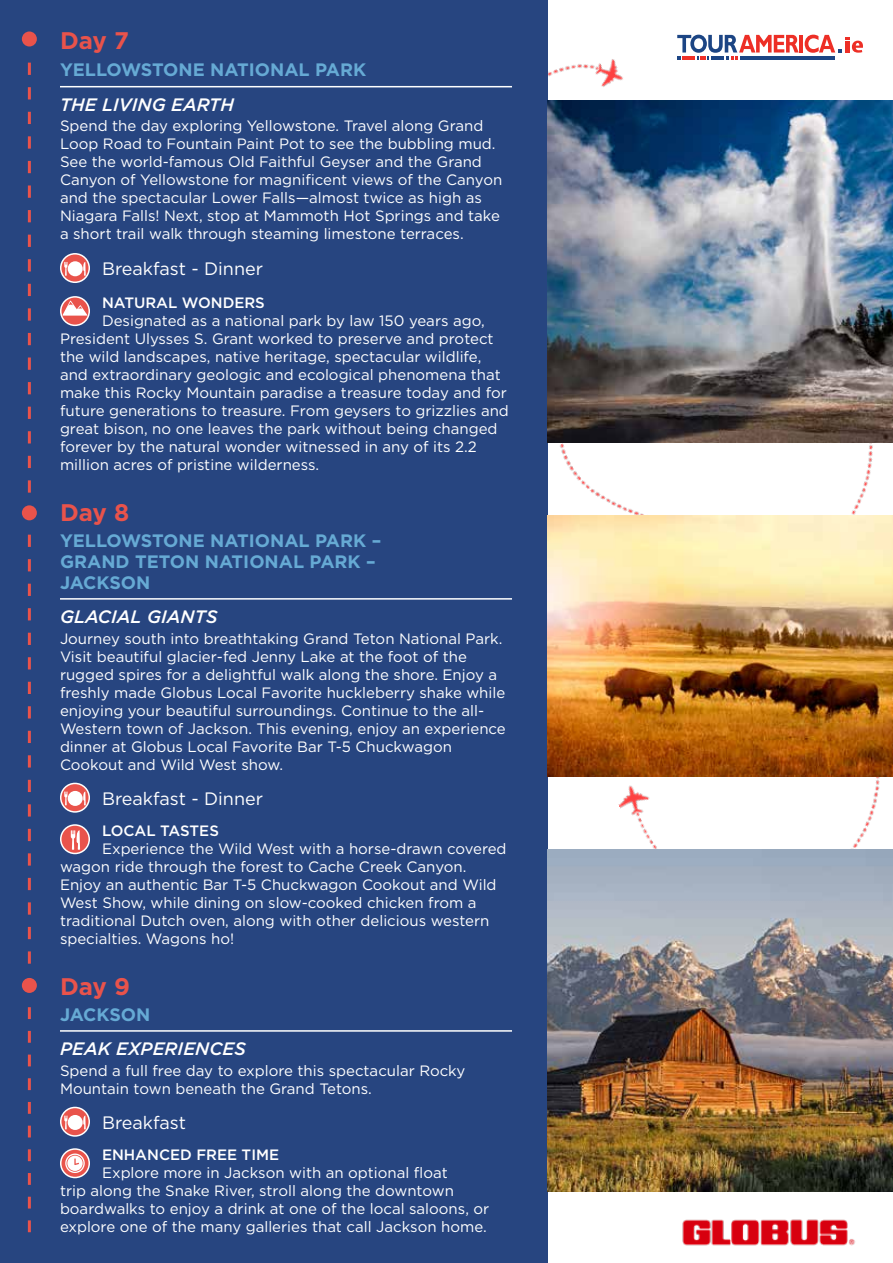
<style>
.page{position:relative;width:893px;height:1263px;background:#fff}
.page>*{position:absolute;margin:0;border:0;box-sizing:border-box;transform-origin:0 0}
.t1{font:700 24px "Gotham";letter-spacing:-.01em;color:#e9534b}
.t2{font:700 18px/21px "Gotham";color:#66aad4}
.t3{font:italic 500 18px "Gotham";color:#fff}
.t4{font:18px "Gotham";color:#fff}
.t5{font:15px/18px "Gotham";color:#fff}
.t6{font:500 15px "Gotham";color:#fff}
</style>
<div class="page">
<img style="left:548px;top:442px;width:345px;height:407px">
<div style="left:0;top:0;width:548px;height:1263px;background:#274580"></div>
<img style="left:682px;top:1219px;width:173px;height:27px">
<hr style="left:799px;top:35px;width:4px;height:18px;background:#ed2f26">
<svg style="left:677px;top:35px;width:122px;height:25px"></svg>
<hr style="left:711px;top:56px;width:13px;height:4px;background:#1c4584">
<hr style="left:741px;top:56px;width:94px;height:4px;background:#1c4584">
<svg style="left:805px;top:35px;width:58px;height:18px"></svg>
<img style="left:548px;top:849px;width:345px;height:343px">
<img style="left:548px;top:100px;width:345px;height:342px">
<img style="left:548px;top:516px;width:345px;height:260px">
<div style="left:22px;top:32px;width:15px;height:15px;background:#e9534b;border-radius:50%"></div>
<div style="left:22px;top:505px;width:15px;height:15px;background:#e9534b;border-radius:50%"></div>
<svg style="left:28px;top:63px;width:3px;height:430px"></svg>
<svg style="left:28px;top:535px;width:3px;height:429px"></svg>
<hr style="left:60px;top:1030px;width:452px;height:2px;background:#fff">
<hr style="left:60px;top:86px;width:452px;height:1px;background:#fff">
<hr style="left:60px;top:598px;width:452px;height:2px;background:#fff">
<svg style="left:28px;top:1007px;width:3px;height:225px"></svg>
<div style="left:22px;top:978px;width:15px;height:15px;background:#e9534b;border-radius:50%"></div>
<div style="left:61px;top:297px;width:28px;height:28px;background:#e9534b;border-radius:50%"></div>
<div style="left:60px;top:296px;width:30px;height:30px;border:2px solid #fff;border-radius:50%"></div>
<svg style="left:63px;top:300px;width:24px;height:16px"></svg>
<svg style="left:61px;top:254px;width:28px;height:28px"></svg>
<div style="left:60px;top:253px;width:30px;height:30px;border:2px solid #fff;border-radius:50%"></div>
<svg style="left:64px;top:261px;width:22px;height:15px"></svg>
<svg style="left:61px;top:783px;width:28px;height:29px"></svg>
<div style="left:60px;top:783px;width:30px;height:30px;border:2px solid #fff;border-radius:50%"></div>
<svg style="left:64px;top:791px;width:22px;height:15px"></svg>
<div style="left:61px;top:825px;width:28px;height:28px;background:#e9534b;border-radius:50%"></div>
<div style="left:60px;top:824px;width:30px;height:30px;border:2px solid #fff;border-radius:50%"></div>
<svg style="left:71px;top:830px;width:9px;height:20px"></svg>
<svg style="left:61px;top:1107px;width:28px;height:29px"></svg>
<div style="left:60px;top:1107px;width:30px;height:30px;border:2px solid #fff;border-radius:50%"></div>
<svg style="left:64px;top:1115px;width:22px;height:15px"></svg>
<svg style="left:61px;top:1149px;width:28px;height:28px"></svg>
<div style="left:60px;top:1148px;width:30px;height:30px;border:2px solid #fff;border-radius:50%"></div>
<svg style="left:65px;top:1153px;width:20px;height:20px"></svg>
<h1 class="t1" style="left:60px;top:25px;width:70px">Day 7</h1>
<p class="t2" style="left:60px;top:59px;width:308px">YELLOWSTONE NATIONAL PARK</p>
<p class="t3" style="left:60px;top:92px;width:176px">THE LIVING EARTH</p>
<p class="t5" style="left:60px;top:117px;width:444px">Spend the day exploring Yellowstone. Travel along Grand Loop Road to Fountain Paint Pot to see the bubbling mud.<br>See the world-famous Old Faithful Geyser and the Grand Canyon of Yellowstone for magnificent views of the Canyon and the spectacular Lower Falls—almost twice as high as Niagara Falls! Next, stop at Mammoth Hot Springs and take a short trail walk through steaming limestone terraces.</p>
<p class="t4" style="left:102px;top:257px;width:163px">Breakfast - Dinner</p>
<p class="t6" style="left:102px;top:293px;width:164px">NATURAL WONDERS</p>
<p class="t5" style="left:60px;top:311px;width:450px;text-indent:42px">Designated as a national park by law 150 years ago, President Ulysses S. Grant worked to preserve and protect the wild landscapes, native heritage, spectacular wildlife, and extraordinary geologic and ecological phenomena that make this Rocky Mountain paradise a treasure today and for future generations to treasure. From geysers to grizzlies and great bison, no one leaves the park without being changed forever by the natural wonder witnessed in any of its 2.2 million acres of pristine wilderness.</p>
<h1 class="t1" style="left:60px;top:496px;width:71px">Day 8</h1>
<p class="t2" style="left:60px;top:530px;width:323px">YELLOWSTONE NATIONAL PARK –<br>GRAND TETON NATIONAL PARK –<br>JACKSON</p>
<p class="t3" style="left:60px;top:605px;width:159px">GLACIAL GIANTS</p>
<p class="t5" style="left:60px;top:629px;width:447px">Journey south into breathtaking Grand Teton National Park.<br>Visit beautiful glacier-fed Jenny Lake at the foot of the rugged spires for a delightful walk along the shore. Enjoy a freshly made Globus Local Favorite huckleberry shake while enjoying your beautiful surroundings. Continue to the all-Western town of Jackson. This evening, enjoy an experience dinner at Globus Local Favorite Bar T-5 Chuckwagon Cookout and Wild West show.</p>
<p class="t4" style="left:102px;top:787px;width:163px">Breakfast - Dinner</p>
<p class="t6" style="left:102px;top:821px;width:118px">LOCAL TASTES</p>
<p class="t5" style="left:60px;top:840px;width:448px;text-indent:42px">Experience the Wild West with a horse-drawn covered wagon ride through the forest to Cache Creek Canyon.<br>Enjoy an authentic Bar T-5 Chuckwagon Cookout and Wild West Show, while dining on slow-cooked chicken from a traditional Dutch oven, along with other delicious western specialties. Wagons ho!</p>
<h1 class="t1" style="left:60px;top:970px;width:71px">Day 9</h1>
<p class="t2" style="left:60px;top:1004px;width:92px">JACKSON</p>
<p class="t3" style="left:60px;top:1037px;width:187px">PEAK EXPERIENCES</p>
<p class="t5" style="left:60px;top:1061px;width:407px">Spend a full free day to explore this spectacular Rocky<br>Mountain town beneath the Grand Tetons.</p>
<p class="t4" style="left:102px;top:1111px;width:86px">Breakfast</p>
<p class="t6" style="left:102px;top:1145px;width:179px">ENHANCED FREE TIME</p>
<p class="t5" style="left:60px;top:1164px;width:431px;text-indent:42px">Explore more in Jackson with an optional float<br>trip along the Snake River, stroll along the downtown boardwalks to enjoy a drink at one of the local saloons, or explore one of the many galleries that call Jackson home.</p>
</div>
